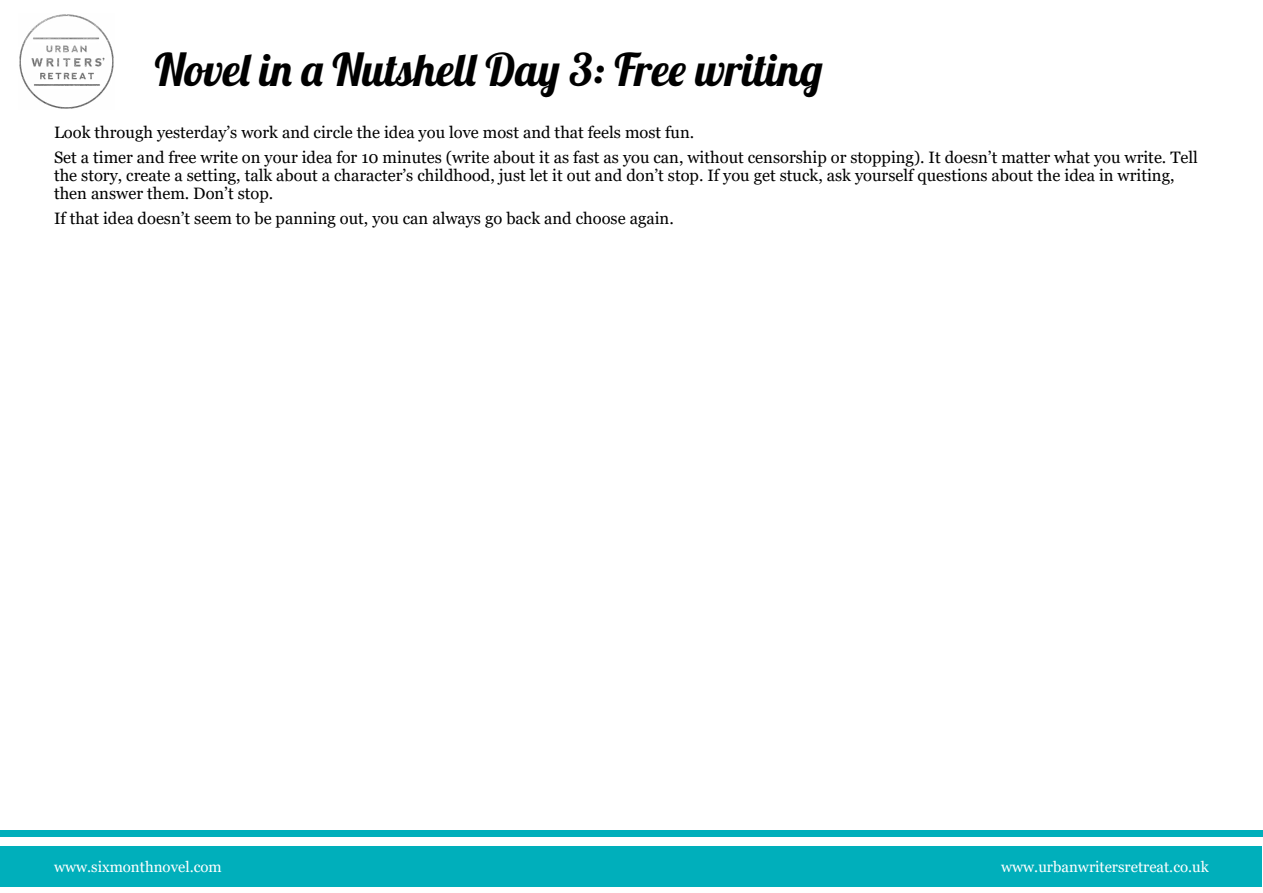
<style>
.page{position:relative;width:1263px;height:893px;background:#fff}
.page>*{position:absolute;margin:0;border:0;box-sizing:border-box;transform-origin:0 0}
.t1{font:45px "Lobster 1.4";color:#000}
.t2{font:16.5px/24.8px "Georgia";color:#000}
.t3{font:15px "Georgia";color:#fff}
</style>
<div class="page">
<div style="left:0;top:846px;width:1262px;height:41px;background:#00afbb"></div>
<div style="left:0;top:830px;width:1263px;height:6px;background:#00afbb"></div>
<img style="left:19px;top:14px;width:95px;height:95px">
<h1 class="t1" style="left:155px;top:41px;width:669px">Novel in a Nutshell Day 3: Free writing</h1>
<p class="t2" style="left:54px;top:121px;width:1145px">Look through yesterday’s work and circle the idea you love most and that feels most fun.<br>Set a timer and free write on your idea for 10 minutes (write about it as fast as you can, without censorship or stopping). It doesn’t matter what you write. Tell</p>
<p class="t2" style="left:54px;top:167px;width:1122px;line-height:18px">the story, create a setting, talk about a character’s childhood, just let it out and don’t stop. If you get stuck, ask yourself questions about the idea in writing, then answer them. Don’t stop.</p>
<p class="t2" style="left:54px;top:206px;width:621px">If that idea doesn’t seem to be panning out, you can always go back and choose again.</p>
<p class="t3" style="left:54px;top:858px;width:169px">www.sixmonthnovel.com</p>
<p class="t3" style="left:1001px;top:858px;width:209px">www.urbanwritersretreat.co.uk</p>
</div>
